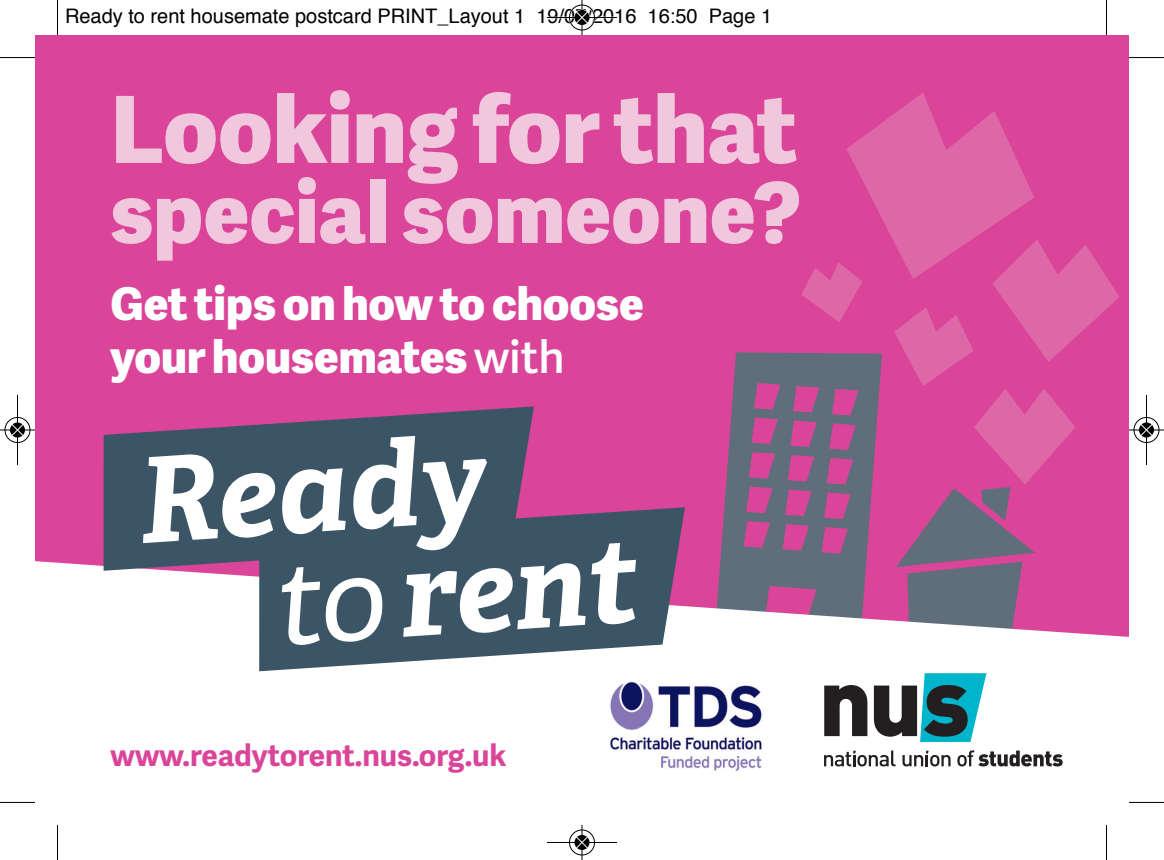
<style>
.page{position:relative;width:1164px;height:860px;background:#fff}
.page>*{position:absolute;margin:0;border:0;box-sizing:border-box;transform-origin:0 0}
.t1{font:800 92.5px "Adelle Sans";color:#f1c7dd}
.t2{font:800 83.75px "Adelle Sans";color:#f1c7dd}
.t3{font:800 45px/52.5px "Adelle Sans";color:#fff}
.t4{font:700 30px "Adelle Sans";color:#da4599}
.t5{font:20px "Helvetica";color:#000}
.s1{font-weight:600}
</style>
<div class="page">
<div style="left:35px;top:35px;width:1094px;height:685px;background:#da4599"></div>
<svg style="left:720px;top:352px;width:81px;height:208px;fill:#606e7b"></svg>
<div style="left:35px;top:560px;width:1094px;height:207px;background:#fff"></div>
<svg style="left:104px;top:406px;width:430px;height:164px;fill:#3b5566"></svg>
<svg style="left:259px;top:507px;width:426px;height:164px;background:#677384"></svg>
<svg style="left:143px;top:453px;width:203px;height:90px;background:#97a5ae"></svg>
<svg style="left:352px;top:435px;width:135px;height:115px;background:#84949f"></svg>
<svg style="left:282px;top:566px;width:102px;height:79px;background:#7e8f9a"></svg>
<svg style="left:403px;top:562px;width:182px;height:74px;background:#9ba8b1"></svg>
<svg style="left:591px;top:542px;width:45px;height:82px;background:#9ca9b2"></svg>
<div style="left:116px;top:680px;width:430px;height:13px;background:#fff"></div>
<svg style="left:824px;top:684px;width:43px;height:51px;background:#5b5859"></svg>
<svg style="left:874px;top:672px;width:112px;height:69px;background:#588c93"></svg>
<svg style="left:902px;top:750px;width:48px;height:16px"></svg>
<svg style="left:824px;top:750px;width:71px;height:16px"></svg>
<svg style="left:957px;top:750px;width:106px;height:16px"></svg>
<img style="left:605px;top:672px;width:162px;height:99px">
<svg style="left:801px;top:93px;width:318px;height:567px"></svg>
<hr style="left:57px;top:0;width:1px;height:35px;background:#000">
<hr style="left:0;top:57px;width:35px;height:1px;background:#000">
<hr style="left:1106px;top:0;width:1px;height:35px;background:#000">
<hr style="left:1129px;top:57px;width:35px;height:1px;background:#000">
<hr style="left:57px;top:824px;width:1px;height:35px;background:#000">
<hr style="left:0;top:801px;width:35px;height:1px;background:#000">
<hr style="left:1106px;top:824px;width:1px;height:35px;background:#000">
<hr style="left:1129px;top:801px;width:35px;height:1px;background:#000">
<div style="left:569px;top:4px;width:26px;height:27px;border:2px solid #fff;border-radius:50%"></div>
<svg style="left:574px;top:9px;width:16px;height:17px"></svg>
<hr style="left:547px;top:17px;width:70px;height:1px;background:#000">
<hr style="left:581px;top:0;width:1px;height:35px;background:#000">
<div style="left:569px;top:5px;width:26px;height:25px;border:1px solid #000;border-radius:50%"></div>
<svg style="left:574px;top:10px;width:15px;height:15px"></svg>
<svg style="left:576px;top:11px;width:12px;height:13px"></svg>
<div style="left:569px;top:828px;width:26px;height:27px;border:2px solid #fff;border-radius:50%"></div>
<svg style="left:574px;top:834px;width:16px;height:16px"></svg>
<hr style="left:547px;top:841px;width:70px;height:1px;background:#000">
<hr style="left:581px;top:824px;width:1px;height:35px;background:#000">
<div style="left:569px;top:829px;width:26px;height:25px;border:1px solid #000;border-radius:50%"></div>
<svg style="left:574px;top:834px;width:15px;height:15px"></svg>
<svg style="left:576px;top:835px;width:12px;height:13px"></svg>
<div style="left:4px;top:416px;width:27px;height:27px;border:2px solid #fff;border-radius:50%"></div>
<svg style="left:9px;top:422px;width:17px;height:16px"></svg>
<hr style="left:17px;top:395px;width:1px;height:70px;background:#000">
<hr style="left:0;top:429px;width:35px;height:1px;background:#000">
<div style="left:5px;top:417px;width:25px;height:25px;border:1px solid #000;border-radius:50%"></div>
<svg style="left:10px;top:422px;width:15px;height:15px"></svg>
<svg style="left:11px;top:423px;width:13px;height:13px"></svg>
<div style="left:1133px;top:416px;width:27px;height:27px;border:2px solid #fff;border-radius:50%"></div>
<svg style="left:1138px;top:422px;width:16px;height:16px"></svg>
<hr style="left:1146px;top:395px;width:1px;height:70px;background:#000">
<hr style="left:1129px;top:429px;width:35px;height:1px;background:#000">
<div style="left:1134px;top:417px;width:25px;height:25px;border:1px solid #000;border-radius:50%"></div>
<svg style="left:1139px;top:422px;width:15px;height:15px"></svg>
<svg style="left:1140px;top:423px;width:13px;height:13px"></svg>
<p class="t5" style="left:65px;top:7px;width:709px">Ready to rent housemate postcard PRINT_Layout 1 19/07/2016 16:50 Page 1</p>
<h1 class="t1" style="left:111px;top:91px;width:688px">Looking for that</h1>
<h2 class="t2" style="left:111px;top:178px;width:692px">special someone?</h2>
<h3 class="t3" style="left:111px;top:281px;width:535px">Get tips on how to choose your housemates <span class="s1">with</span></h3>
<h3 class="t4" style="left:111px;top:743px;width:397px">www.readytorent.nus.org.uk</h3>
</div>
